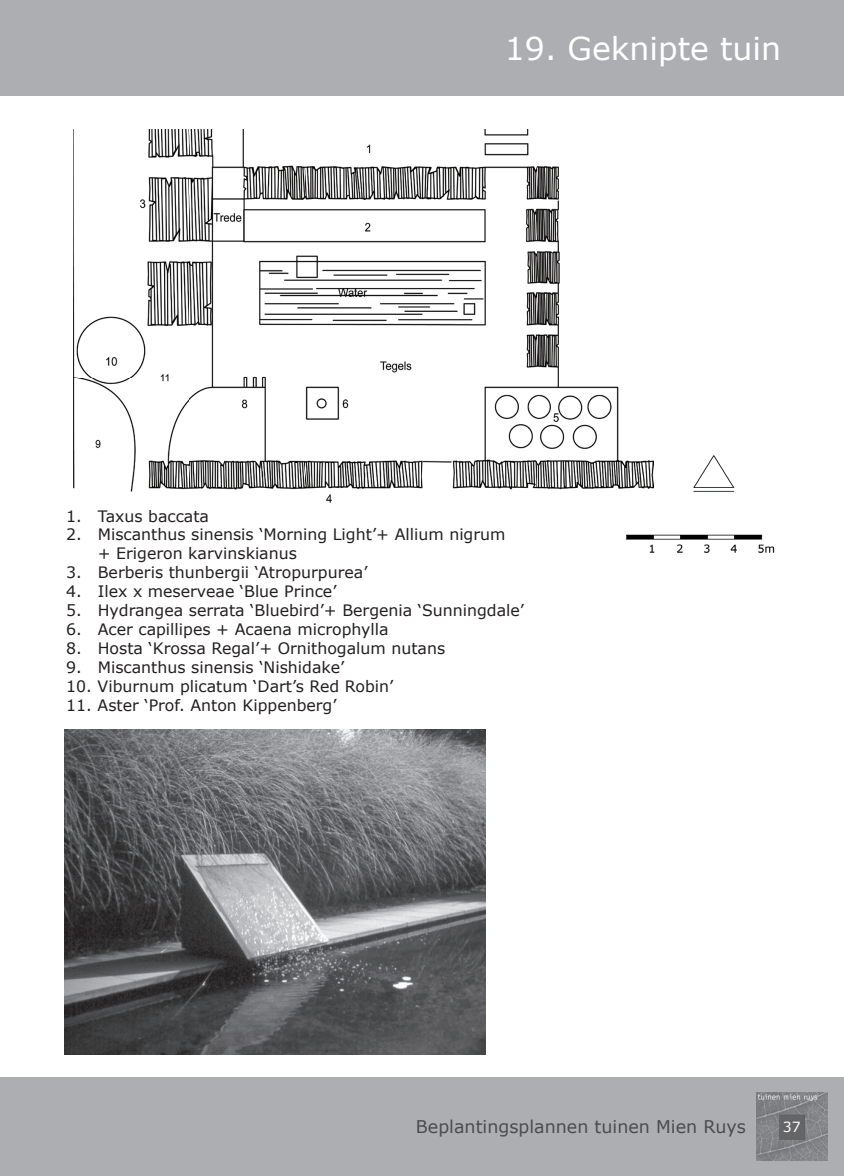
<style>
.page{position:relative;width:844px;height:1176px;background:#fff}
.page>*{position:absolute;margin:0;border:0;box-sizing:border-box;transform-origin:0 0}
.t1{font:31.5px "Verdana";color:#fff}
.t2{font:17.5px "Verdana";color:#4b4c4d}
.t3{font:15.75px/18.9px "Verdana";color:#231f20}
.t4{font:14px "Verdana";color:#fff}
</style>
<div class="page">
<div style="left:0;top:1077px;width:843px;height:99px;background:#adaeb2"></div>
<div style="left:0;top:0;width:843px;height:96px;background:#adaeb2"></div>
<img style="left:756px;top:1093px;width:71px;height:68px">
<img style="left:73px;top:129px;width:580px;height:374px">
<img style="left:626px;top:534px;width:149px;height:19px">
<img style="left:64px;top:729px;width:421px;height:325px">
<img style="left:693px;top:455px;width:42px;height:37px">
<h1 class="t1" style="left:505px;top:27px;width:277px">19. Geknipte tuin</h1>
<p class="t3" style="left:66px;top:506px;width:144px">1. Taxus baccata</p>
<p class="t3" style="left:98px;top:525px;width:409px;text-indent:-32px">2. Miscanthus sinensis ‘Morning Light’+ Allium nigrum + Erigeron karvinskianus</p>
<p class="t3" style="left:66px;top:563px;width:303px">3. Berberis thunbergii ‘Atropurpurea’</p>
<p class="t3" style="left:66px;top:582px;width:272px">4. Ilex x meserveae ‘Blue Prince’</p>
<p class="t3" style="left:66px;top:601px;width:459px">5. Hydrangea serrata ‘Bluebird’+ Bergenia ‘Sunningdale’</p>
<p class="t3" style="left:66px;top:619px;width:324px">6. Acer capillipes + Acaena microphylla</p>
<p class="t3" style="left:66px;top:638px;width:380px">8. Hosta ‘Krossa Regal’+ Ornithogalum nutans</p>
<p class="t3" style="left:66px;top:657px;width:279px">9. Miscanthus sinensis ‘Nishidake’</p>
<p class="t3" style="left:66px;top:676px;width:328px">10. Viburnum plicatum ‘Dart’s Red Robin’</p>
<p class="t3" style="left:66px;top:695px;width:272px">11. Aster ‘Prof. Anton Kippenberg’</p>
<p class="t2" style="left:416px;top:1114px;width:331px">Beplantingsplannen tuinen Mien Ruys</p>
<p class="t4" style="left:782px;top:1117px;width:19px">37</p>
</div>
